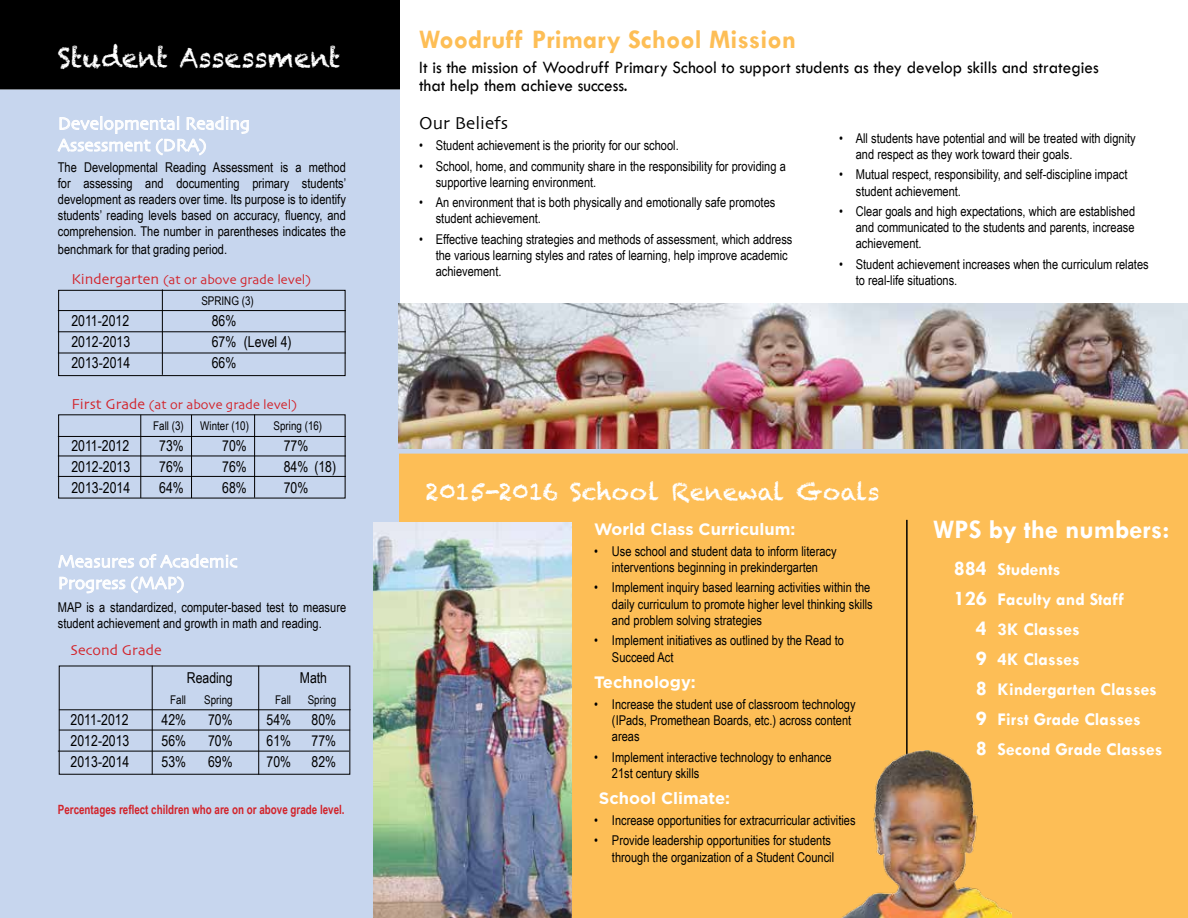
<style>
.page{position:relative;width:1188px;height:918px;background:#fff}
.page>*{position:absolute;margin:0;border:0;box-sizing:border-box;transform-origin:0 0}
.t1{font:700 27px "Tw Cen";color:#fdbe56}
.t2{font:27px "Chalkduster";color:#fff;scale:.96 1}
.t3{font:700 27px "Tw Cen";color:#fff}
.t4{font:24px "Chalkduster";color:#fff}
.t5{font:18px/18px "Tw Cen";color:#000;scale:.95 1}
.t6{font:700 18px "Tw Cen";color:#fff}
.t7{font:18px "Skia";color:#000}
.t8{font:700 16.5px "Gotham";color:#fff}
.t9{font:15px "Arial Narrow";color:#000}
.t10{font:15px "Skia";color:#d2232a}
.t11{font:13.5px/16.2px "Arial Narrow";color:#000}
.t12{font:13.5px "Skia";color:#d2232a}
.t13{font:700 12.75px "Arial Narrow";color:#d2232a;scale:.94 1}
.t14{font:12px "Arial Narrow";color:#000}
.s1{font-size:15px}
.s2{font-size:21px}
</style>
<div class="page">
<div style="left:0;top:89px;width:400px;height:829px;background:#c7d6ee"></div>
<div style="left:0;top:0;width:400px;height:89px;background:#000"></div>
<div style="left:400px;top:450px;width:788px;height:468px;background:#fdbe56"></div>
<svg style="left:57px;top:116px;width:192px;height:47px;background:#d1ddf1"></svg>
<div style="left:58px;top:290px;width:288px;height:86px;border:1px solid #000"></div>
<hr style="left:58px;top:310px;width:288px;height:1px;background:#000">
<hr style="left:58px;top:331px;width:288px;height:1px;background:#000">
<hr style="left:58px;top:353px;width:288px;height:1px;background:#000">
<hr style="left:162px;top:289px;width:1px;height:86px;background:#000">
<hr style="left:58px;top:456px;width:288px;height:1px;background:#000">
<hr style="left:58px;top:476px;width:288px;height:1px;background:#000">
<hr style="left:254px;top:414px;width:1px;height:84px;background:#000">
<hr style="left:191px;top:415px;width:1px;height:83px;background:#000">
<hr style="left:140px;top:415px;width:1px;height:83px;background:#000">
<svg style="left:58px;top:540px;width:180px;height:60px;background:#cedbf0"></svg>
<hr style="left:59px;top:709px;width:292px;height:1px;background:#000">
<hr style="left:59px;top:730px;width:291px;height:1px;background:#000">
<hr style="left:58px;top:751px;width:291px;height:1px;background:#000">
<hr style="left:258px;top:666px;width:1px;height:109px;background:#000">
<hr style="left:152px;top:666px;width:1px;height:109px;background:#000">
<hr style="left:58px;top:436px;width:288px;height:1px;background:#000">
<svg style="left:374px;top:446px;width:814px;height:8px;background:#c6c8d3"></svg>
<hr style="left:906px;top:520px;width:2px;height:366px;background:#000">
<img style="left:398px;top:304px;width:790px;height:144px">
<img style="left:374px;top:522px;width:198px;height:396px">
<img style="left:841px;top:751px;width:170px;height:167px">
<h1 class="t2" style="left:58px;top:42px;width:296px">Student Assessment</h1>
<p class="t11" style="left:58px;top:158px;width:290px;text-align:justify">The Developmental Reading Assessment is a method for assessing and documenting primary students’ development as readers over time. Its purpose is to identify students’ reading levels based on accuracy, fluency, and comprehension. The number in parentheses indicates the</p>
<p class="t11" style="left:58px;top:241px;width:171px">benchmark for that grading period.</p>
<p class="t12" style="left:71px;top:271px;width:241px"><span class="s1">Kindergarten</span> (at or above grade level)</p>
<p class="t14" style="left:201px;top:291px;width:54px">SPRING (3)</p>
<p class="t9" style="left:71px;top:309px;width:59px">2011-2012</p>
<p class="t9" style="left:212px;top:309px;width:26px">86%</p>
<p class="t9" style="left:71px;top:330px;width:60px">2012-2013</p>
<p class="t9" style="left:212px;top:330px;width:81px">67% (Level 4)</p>
<p class="t9" style="left:71px;top:351px;width:60px">2013-2014</p>
<p class="t9" style="left:212px;top:351px;width:26px">66%</p>
<p class="t12" style="left:71px;top:396px;width:227px"><span class="s1">First Grade</span> (at or above grade level)</p>
<p class="t14" style="left:153px;top:417px;width:32px">Fall (3)</p>
<p class="t14" style="left:200px;top:417px;width:50px">Winter (10)</p>
<p class="t14" style="left:274px;top:417px;width:50px">Spring (16)</p>
<p class="t9" style="left:71px;top:434px;width:59px">2011-2012</p>
<p class="t9" style="left:159px;top:434px;width:26px">73%</p>
<p class="t9" style="left:222px;top:434px;width:26px">70%</p>
<p class="t9" style="left:284px;top:434px;width:26px">77%</p>
<p class="t9" style="left:71px;top:455px;width:60px">2012-2013</p>
<p class="t9" style="left:159px;top:455px;width:26px">76%</p>
<p class="t9" style="left:222px;top:455px;width:26px">76%</p>
<p class="t9" style="left:284px;top:455px;width:54px">84% (18)</p>
<p class="t9" style="left:71px;top:476px;width:60px">2013-2014</p>
<p class="t9" style="left:159px;top:476px;width:26px">64%</p>
<p class="t9" style="left:222px;top:476px;width:26px">68%</p>
<p class="t9" style="left:284px;top:476px;width:26px">70%</p>
<p class="t11" style="left:58px;top:598px;width:290px">MAP is a standardized, computer-based test to measure student achievement and growth in math and reading.</p>
<p class="t10" style="left:71px;top:642px;width:93px">Second Grade</p>
<p class="t9" style="left:187px;top:667px;width:47px">Reading</p>
<p class="t9" style="left:300px;top:667px;width:29px">Math</p>
<p class="t14" style="left:170px;top:691px;width:17px">Fall</p>
<p class="t14" style="left:204px;top:691px;width:30px">Spring</p>
<p class="t14" style="left:275px;top:691px;width:17px">Fall</p>
<p class="t14" style="left:308px;top:691px;width:30px">Spring</p>
<p class="t9" style="left:71px;top:709px;width:59px">2011-2012</p>
<p class="t9" style="left:162px;top:709px;width:26px">42%</p>
<p class="t9" style="left:208px;top:709px;width:26px">70%</p>
<p class="t9" style="left:267px;top:709px;width:26px">54%</p>
<p class="t9" style="left:312px;top:709px;width:26px">80%</p>
<p class="t9" style="left:71px;top:730px;width:60px">2012-2013</p>
<p class="t9" style="left:162px;top:730px;width:26px">56%</p>
<p class="t9" style="left:208px;top:730px;width:26px">70%</p>
<p class="t9" style="left:267px;top:730px;width:26px">61%</p>
<p class="t9" style="left:312px;top:730px;width:26px">77%</p>
<p class="t9" style="left:71px;top:751px;width:60px">2013-2014</p>
<p class="t9" style="left:162px;top:751px;width:26px">53%</p>
<p class="t9" style="left:208px;top:751px;width:26px">69%</p>
<p class="t9" style="left:267px;top:751px;width:26px">70%</p>
<p class="t9" style="left:312px;top:751px;width:26px">82%</p>
<p class="t13" style="left:58px;top:799px;width:307px">Percentages reflect children who are on or above grade level.</p>
<h1 class="t1" style="left:419px;top:24px;width:378px">Woodruff Primary School Mission</h1>
<h3 class="t5" style="left:419px;top:58px;width:717px">It is the mission of Woodruff Primary School to support students as they develop skills and strategies that help them achieve success.</h3>
<h3 class="t7" style="left:419px;top:113px;width:90px">Our Beliefs</h3>
<p class="t11" style="left:419px;top:137px;width:261px">• Student achievement is the priority for our school.</p>
<p class="t11" style="left:436px;top:157px;width:352px;text-indent:-16px">• School, home, and community share in the responsibility for providing a supportive learning environment.</p>
<p class="t11" style="left:436px;top:194px;width:341px;text-indent:-16px">• An environment that is both physically and emotionally safe promotes student achievement.</p>
<p class="t11" style="left:436px;top:231px;width:358px;text-indent:-16px">• Effective teaching strategies and methods of assessment, which address the various learning styles and rates of learning, help improve academic achievement.</p>
<p class="t11" style="left:856px;top:129px;width:281px;text-indent:-16px">• All students have potential and will be treated with dignity and respect as they work toward their goals.</p>
<p class="t11" style="left:856px;top:166px;width:273px;text-indent:-16px">• Mutual respect, responsibility, and self-discipline impact student achievement.</p>
<p class="t11" style="left:856px;top:203px;width:281px;text-align:justify;text-indent:-16px">• Clear goals and high expectations, which are established and communicated to the students and parents, increase achievement.</p>
<p class="t11" style="left:856px;top:256px;width:294px;text-indent:-16px">• Student achievement increases when the curriculum relates to real-life situations.</p>
<h2 class="t4" style="left:426px;top:477px;width:456px">2015-2016 School Renewal Goals</h2>
<p class="t8" style="left:594px;top:518px;width:203px">World Class Curriculum:</p>
<p class="t11" style="left:594px;top:542px;width:244px;text-align:center">• Use school and student data to inform literacy interventions beginning in prekindergarten</p>
<p class="t11" style="left:612px;top:579px;width:262px;text-indent:-18px">• Implement inquiry based learning activities within the daily curriculum to promote higher level thinking skills and problem solving strategies</p>
<p class="t11" style="left:612px;top:632px;width:233px;text-indent:-18px">• Implement initiatives as outlined by the Read to<br>Succeed Act</p>
<p class="t8" style="left:594px;top:671px;width:103px">Technology:</p>
<p class="t11" style="left:612px;top:695px;width:245px;text-indent:-18px">• Increase the student use of classroom technology (IPads, Promethean Boards, etc.) across content areas</p>
<p class="t11" style="left:612px;top:748px;width:221px;text-indent:-18px">• Implement interactive technology to enhance<br>21st century skills</p>
<p class="t8" style="left:599px;top:788px;width:133px">School Climate:</p>
<p class="t11" style="left:594px;top:811px;width:263px">• Increase opportunities for extracurricular activities</p>
<p class="t11" style="left:594px;top:832px;width:242px;text-align:right">• Provide leadership opportunities for students through the organization of a Student Council</p>
<h1 class="t3" style="left:933px;top:514px;width:238px">WPS by the numbers:</h1>
<h3 class="t6" style="left:954px;top:559px;width:108px"><span class="s2">884</span> Students</h3>
<h3 class="t6" style="left:954px;top:589px;width:172px"><span class="s2">126</span> Faculty and Staff</h3>
<h3 class="t6" style="left:976px;top:619px;width:105px"><span class="s2">4</span> 3K Classes</h3>
<h3 class="t6" style="left:976px;top:649px;width:105px"><span class="s2">9</span> 4K Classes</h3>
<h3 class="t6" style="left:976px;top:679px;width:183px"><span class="s2">8</span> Kindergarten Classes</h3>
<h3 class="t6" style="left:976px;top:709px;width:166px"><span class="s2">9</span> First Grade Classes</h3>
<h3 class="t6" style="left:976px;top:739px;width:188px"><span class="s2">8</span> Second Grade Classes</h3>
</div>
